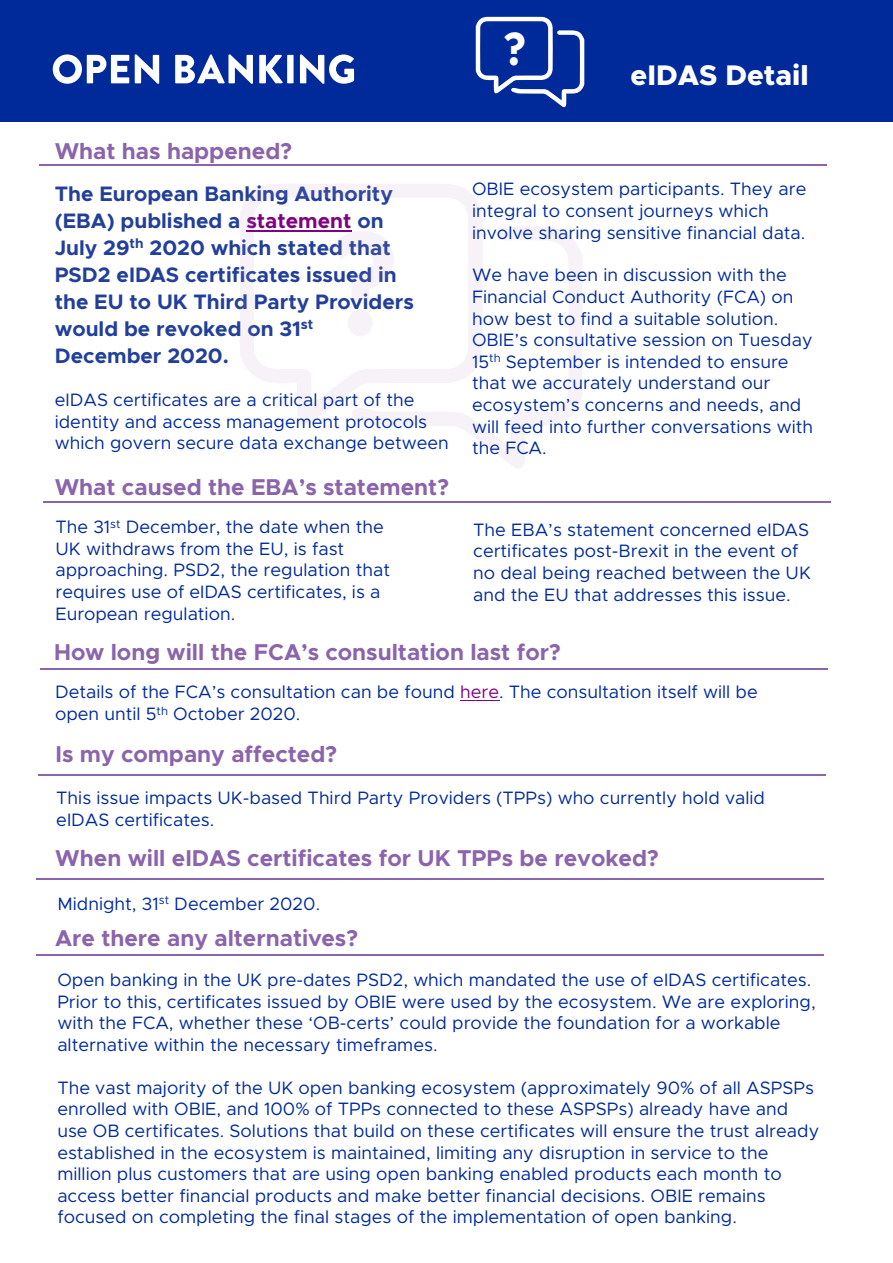
<style>
.page{position:relative;width:893px;height:1263px;background:#fff}
.page>*{position:absolute;margin:0;border:0;box-sizing:border-box;transform-origin:0 0}
.t1{font:700 148.35px "Metropolis";color:#b495c6;scale:.93 1}
.t2{font:700 46.95px "Metropolis";color:#fff;scale:.93 1}
.t3{font:800 28.5px "Metropolis";color:#fff}
.t4{font:700 22.95px "Metropolis";color:#8b64ab}
.t5{font:700 21px/27px "Metropolis";color:#223f99}
.t6{font:18px/21.6px "Metropolis";color:#002a9a}
.s1{color:#800080}
</style>
<div class="page">
<svg style="left:240px;top:184px;width:242px;height:241px"></svg>
<svg style="left:350px;top:226px;width:232px;height:242px"></svg>
<div style="left:0;top:0;width:893px;height:121px;background:#002a9a"></div>
<svg style="left:53px;top:54px;width:76px;height:30px"></svg>
<svg style="left:135px;top:54px;width:24px;height:30px"></svg>
<svg style="left:175px;top:54px;width:78px;height:30px"></svg>
<svg style="left:259px;top:55px;width:24px;height:28px"></svg>
<div style="left:287px;top:55px;width:7px;height:28px;background:#fff"></div>
<svg style="left:300px;top:54px;width:54px;height:30px"></svg>
<hr style="left:40px;top:164px;width:787px;height:2px;background:#8b64ab">
<svg style="left:476px;top:17px;width:108px;height:91px"></svg>
<hr style="left:44px;top:501px;width:787px;height:2px;background:#8b64ab">
<hr style="left:40px;top:668px;width:787px;height:2px;background:#8b64ab">
<hr style="left:38px;top:774px;width:788px;height:2px;background:#8b64ab">
<hr style="left:37px;top:878px;width:787px;height:2px;background:#8b64ab">
<hr style="left:37px;top:954px;width:787px;height:2px;background:#8b64ab">
<hr style="left:246px;top:231px;width:105px;height:1px;background:#800080">
<hr style="left:460px;top:700px;width:39px;height:1px;background:#800080">
<p class="t4" style="left:55px;top:137px;width:239px">What has happened?</p>
<h2 class="t2" style="left:504px;top:19px;width:25px">?</h2>
<h3 class="t3" style="left:630px;top:57px;width:180px">eIDAS Detail</h3>
<p class="t6" style="left:472px;top:178px;width:336px">OBIE ecosystem participants. They are integral to consent journeys which involve sharing sensitive financial data.</p>
<p class="t6" style="left:472px;top:264px;width:342px">We have been in discussion with the Financial Conduct Authority (FCA) on how best to find a suitable solution.<br>OBIE’s consultative session on Tuesday 15<sup>th</sup> September is intended to ensure that we accurately understand our ecosystem’s concerns and needs, and will feed into further conversations with the FCA.</p>
<p class="t5" style="left:55px;top:180px;width:361px">The European Banking Authority (EBA) published a <span class="s1">statement</span> on<br>July 29<sup>th</sup> 2020 which stated that<br>PSD2 eIDAS certificates issued in the EU to UK Third Party Providers would be revoked on 31<sup>st<br></sup>December 2020.</p>
<h1 class="t1" style="left:328px;top:189px;width:76px">?</h1>
<p class="t6" style="left:55px;top:389px;width:396px">eIDAS certificates are a critical part of the identity and access management protocols which govern secure data exchange between</p>
<p class="t4" style="left:55px;top:472px;width:396px">What caused the EBA’s statement?</p>
<p class="t6" style="left:55px;top:516px;width:336px">The 31<sup>st</sup> December, the date when the UK withdraws from the EU, is fast approaching. PSD2, the regulation that requires use of eIDAS certificates, is a European regulation.</p>
<p class="t6" style="left:473px;top:519px;width:339px">The EBA’s statement concerned eIDAS certificates post-Brexit in the event of no deal being reached between the UK and the EU that addresses this issue.</p>
<p class="t4" style="left:54px;top:637px;width:508px">How long will the FCA’s consultation last for?</p>
<p class="t6" style="left:55px;top:681px;width:704px">Details of the FCA’s consultation can be found <span class="s1">here</span>. The consultation itself will be open until 5<sup>th</sup> October 2020.</p>
<p class="t4" style="left:56px;top:740px;width:283px">Is my company affected?</p>
<p class="t6" style="left:56px;top:787px;width:710px">This issue impacts UK-based Third Party Providers (TPPs) who currently hold valid eIDAS certificates.</p>
<p class="t4" style="left:55px;top:844px;width:605px">When will eIDAS certificates for UK TPPs be revoked?</p>
<p class="t6" style="left:58px;top:893px;width:264px">Midnight, 31<sup>st</sup> December 2020.</p>
<p class="t4" style="left:55px;top:923px;width:304px">Are there any alternatives?</p>
<p class="t6" style="left:57px;top:969px;width:760px">Open banking in the UK pre-dates PSD2, which mandated the use of eIDAS certificates.<br>Prior to this, certificates issued by OBIE were used by the ecosystem. We are exploring, with the FCA, whether these ‘OB-certs’ could provide the foundation for a workable alternative within the necessary timeframes.</p>
<p class="t6" style="left:57px;top:1077px;width:763px">The vast majority of the UK open banking ecosystem (approximately 90% of all ASPSPs enrolled with OBIE, and 100% of TPPs connected to these ASPSPs) already have and use OB certificates. Solutions that build on these certificates will ensure the trust already established in the ecosystem is maintained, limiting any disruption in service to the million plus customers that are using open banking enabled products each month to access better financial products and make better financial decisions. OBIE remains focused on completing the final stages of the implementation of open banking.</p>
</div>
